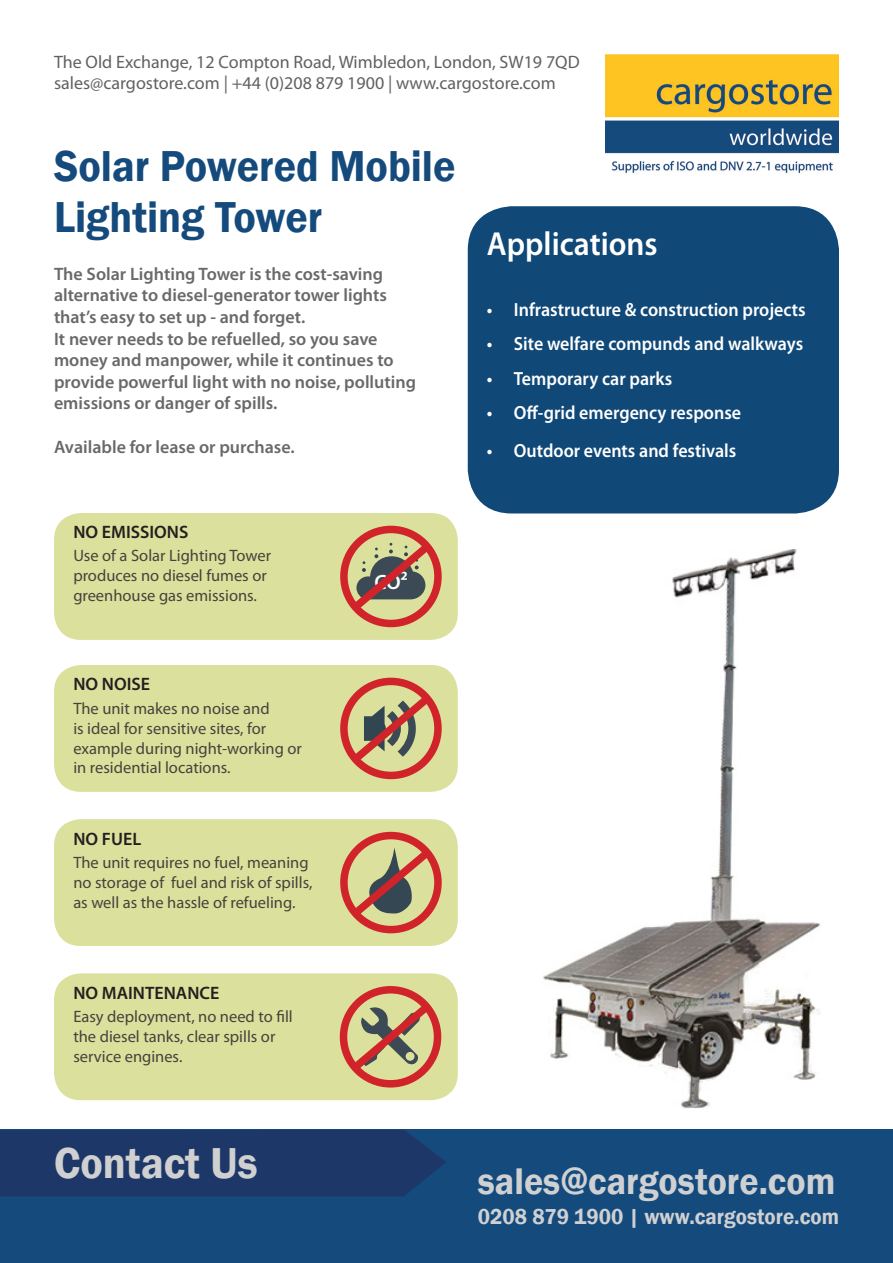
<style>
.page{position:relative;width:893px;height:1263px;background:#fff}
.page>*{position:absolute;margin:0;border:0;box-sizing:border-box;transform-origin:0 0}
.t1{font:600 44.55px/50.4px "Franklin Gothic";color:#144a7c;scale:.94 1}
.t2{font:600 44.55px "Franklin Gothic";color:#cfd0cf;scale:.94 1}
.t3{font:600 38.1px "Franklin Gothic";color:#cfd0d2;scale:.94 1}
.t4{font:600 33.45px "Myriad Pro";color:#fff;scale:.94 1}
.t5{font:600 22.2px "Franklin Gothic";color:#cfd0d2;scale:.94 1}
.t6{font:600 20.7px "Myriad Pro";color:#fff}
.t7{font:600 19.05px "Myriad Pro";color:#fff;scale:.94 1}
.t8{font:600 18px/21.6px "Myriad Pro";color:#696969}
.t9{font:18px/21.6px "Myriad Pro";color:#616164}
.t10{font:600 18px "Myriad Pro";color:#231f20}
.t11{font:16.5px/19.8px "Myriad Pro";color:#47423d}
</style>
<div class="page">
<img style="left:543px;top:549px;width:278px;height:559px">
<img style="left:606px;top:54px;width:233px;height:120px">
<div style="left:54px;top:513px;width:404px;height:127px;background:#dbe19c;border-radius:27px"></div>
<div style="left:468px;top:206px;width:371px;height:307px;background:#104878;border-radius:44px"></div>
<div style="left:54px;top:665px;width:404px;height:127px;background:#dbe19c;border-radius:27px"></div>
<div style="left:54px;top:819px;width:404px;height:127px;background:#dbe19c;border-radius:27px"></div>
<div style="left:54px;top:973px;width:404px;height:127px;background:#dbe19c;border-radius:27px"></div>
<div style="left:340px;top:526px;width:102px;height:101px;border:8px solid #d1232a;border-radius:50%"></div>
<svg style="left:345px;top:537px;width:92px;height:81px"></svg>
<div style="left:340px;top:678px;width:102px;height:101px;border:8px solid #d1232a;border-radius:50%"></div>
<svg style="left:345px;top:689px;width:92px;height:80px"></svg>
<div style="left:340px;top:832px;width:102px;height:101px;border:8px solid #d1232a;border-radius:50%"></div>
<svg style="left:345px;top:843px;width:92px;height:81px"></svg>
<div style="left:340px;top:986px;width:101px;height:101px;border:8px solid #d1232a;border-radius:50%"></div>
<svg style="left:344px;top:997px;width:92px;height:81px"></svg>
<div style="left:0;top:1130px;width:893px;height:133px;background:#144a7c"></div>
<div style="left:0;top:1130px;width:446px;height:66px;background:#1e3769"></div>
<p class="t9" style="left:54px;top:50px;width:527px">The Old Exchange, 12 Compton Road, Wimbledon, London, SW19 7QD sales@cargostore.com | +44 (0)208 879 1900 | www.cargostore.com</p>
<p class="t1" style="left:54px;top:142px;width:429px">Solar Powered Mobile<br>Lighting Tower</p>
<p class="t8" style="left:54px;top:262px;width:334px">The Solar Lighting Tower is the cost-saving alternative to diesel-generator tower lights that’s easy to set up - and forget.</p>
<p class="t8" style="left:54px;top:327px;width:364px">It never needs to be refuelled, so you save money and manpower, while it continues to provide powerful light with no noise, polluting emissions or danger of spills.</p>
<p class="t8" style="left:54px;top:435px;width:242px">Available for lease or purchase.</p>
<p class="t10" style="left:73px;top:520px;width:117px">NO EMISSIONS</p>
<p class="t11" style="left:73px;top:546px;width:199px">Use of a Solar Lighting Tower produces no diesel fumes or greenhouse gas emissions.</p>
<p class="t10" style="left:73px;top:673px;width:78px">NO NOISE</p>
<p class="t11" style="left:73px;top:698px;width:230px">The unit makes no noise and<br>is ideal for sensitive sites, for example during night-working or in residential locations.</p>
<p class="t10" style="left:73px;top:827px;width:69px">NO FUEL</p>
<p class="t11" style="left:73px;top:852px;width:241px">The unit requires no fuel, meaning no storage of fuel and risk of spills, as well as the hassle of refueling.</p>
<p class="t10" style="left:73px;top:982px;width:148px">NO MAINTENANCE</p>
<p class="t11" style="left:73px;top:1006px;width:221px">Easy deployment, no need to fill the diesel tanks, clear spills or service engines.</p>
<p class="t6" style="left:374px;top:569px;width:35px">CO2</p>
<p class="t4" style="left:487px;top:222px;width:183px">Applications</p>
<p class="t7" style="left:487px;top:297px;width:341px">• Infrastructure &amp; construction projects</p>
<p class="t7" style="left:487px;top:332px;width:338px">• Site welfare compunds and walkways</p>
<p class="t7" style="left:487px;top:366px;width:199px">• Temporary car parks</p>
<p class="t7" style="left:487px;top:401px;width:272px">• Off-grid emergency response</p>
<p class="t7" style="left:487px;top:438px;width:267px">• Outdoor events and festivals</p>
<p class="t2" style="left:54px;top:1135px;width:218px">Contact Us</p>
<p class="t3" style="left:478px;top:1158px;width:382px">sales@cargostore.com</p>
<p class="t5" style="left:478px;top:1202px;width:386px">0208 879 1900 | www.cargostore.com</p>
</div>
